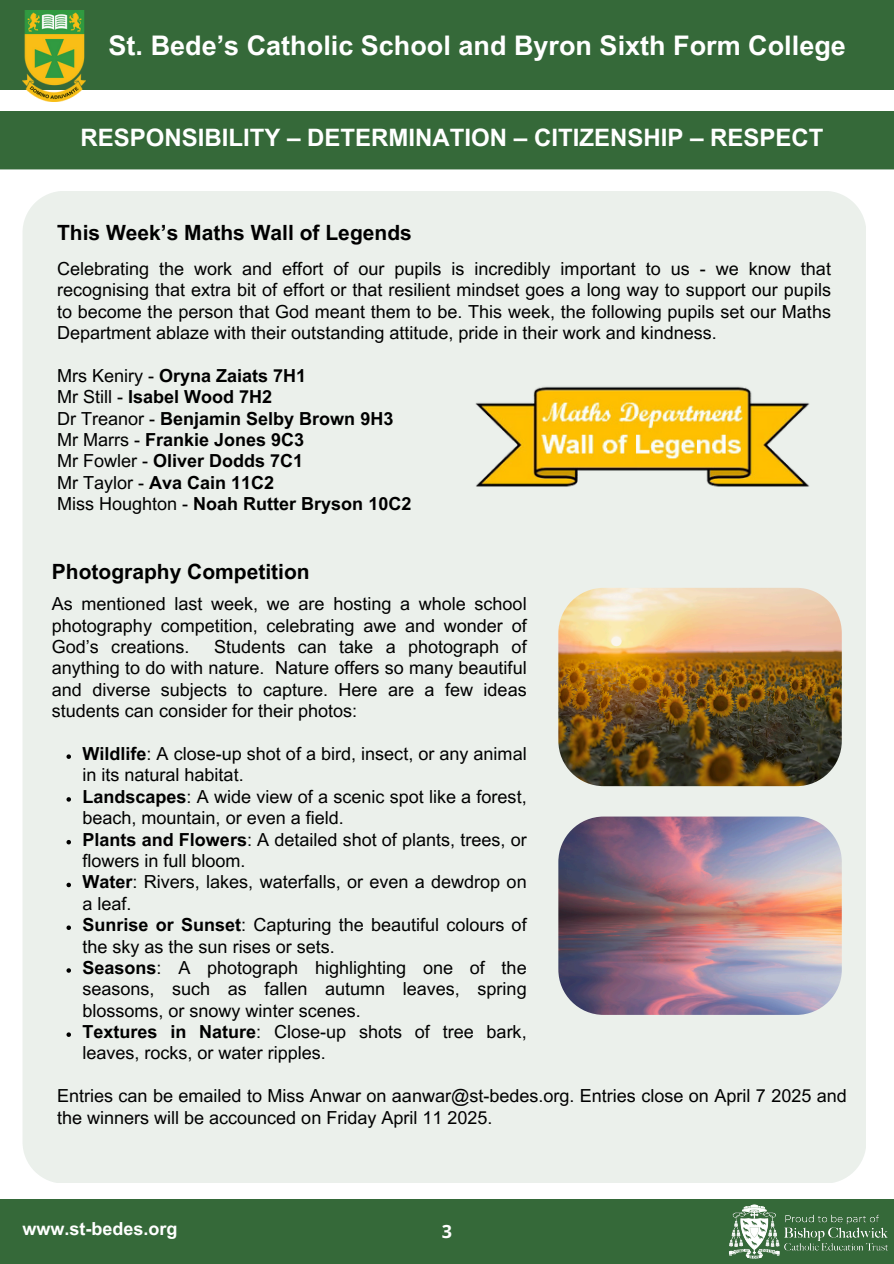
<style>
.page{position:relative;width:894px;height:1264px;background:#fff}
.page>*{position:absolute;margin:0;border:0;box-sizing:border-box;transform-origin:0 0}
.t1{font:700 27px "Arial MT Pro";color:#fff}
.t2{font:700 24px "Arial MT Pro";color:#fff}
.t3{font:700 21px "Arial MT Pro";color:#000}
.t4{font:18px/21.3px "Arial MT Pro";color:#000}
.t5{font:700 18px "Arial MT Pro";color:#000}
.t6{font:700 18px "Arial MT Pro";color:#fff}
.t7{font:700 18px "Open Sans";color:#fff}
.s1{font-weight:400}
.s2{font-weight:700}
</style>
<div class="page">
<div style="left:0;top:0;width:893px;height:89px;background:#356939"></div>
<div style="left:0;top:1199px;width:893px;height:64px;background:#356939"></div>
<div style="left:0;top:111px;width:893px;height:58px;background:#356939"></div>
<div style="left:23px;top:191px;width:843px;height:991px;background:#ebf0eb"></div>
<img style="left:558px;top:588px;width:283px;height:198px;border-radius:45px">
<img style="left:558px;top:816px;width:283px;height:198px;border-radius:45px">
<img style="left:729px;top:1204px;width:159px;height:55px">
<img style="left:22px;top:10px;width:63px;height:91px">
<img style="left:472px;top:384px;width:344px;height:109px">
<svg style="left:66px;top:754px;width:5px;height:5px"></svg>
<svg style="left:66px;top:797px;width:5px;height:4px"></svg>
<svg style="left:66px;top:840px;width:5px;height:4px"></svg>
<svg style="left:66px;top:882px;width:5px;height:5px"></svg>
<svg style="left:66px;top:925px;width:5px;height:5px"></svg>
<svg style="left:66px;top:968px;width:5px;height:4px"></svg>
<svg style="left:66px;top:1032px;width:5px;height:4px"></svg>
<p class="t1" style="left:109px;top:35px;width:738px">St. Bede’s Catholic School and Byron Sixth Form College</p>
<h1 class="t2" style="left:80px;top:128px;width:744px">RESPONSIBILITY – DETERMINATION – CITIZENSHIP – RESPECT</h1>
<p class="t3" style="left:57px;top:225px;width:356px">This Week’s Maths Wall of Legends</p>
<h2 class="t4" style="left:57px;top:260px;width:775px;text-align:justify">Celebrating the work and effort of our pupils is incredibly important to us - we know that recognising that extra bit of effort or that resilient mindset goes a long way to support our pupils to become the person that God meant them to be. This week, the following pupils set our Maths Department ablaze with their outstanding attitude, pride in their work and kindness.</h2>
<h3 class="t5" style="left:57px;top:369px;width:251px"><span class="s1">Mrs Keniry -</span> Oryna Zaiats 7H1</h3>
<p class="t5" style="left:57px;top:390px;width:217px"><span class="s1">Mr Still -</span> Isabel Wood 7H2</p>
<p class="t5" style="left:57px;top:411px;width:338px"><span class="s1">Dr Treanor -</span> Benjamin Selby Brown 9H3</p>
<p class="t5" style="left:57px;top:433px;width:249px"><span class="s1">Mr Marrs -</span> Frankie Jones 9C3</p>
<p class="t5" style="left:57px;top:454px;width:248px"><span class="s1">Mr Fowler -</span> Oliver Dodds 7C1</p>
<p class="t5" style="left:57px;top:475px;width:219px"><span class="s1">Mr Taylor -</span> Ava Cain 11C2</p>
<p class="t5" style="left:57px;top:497px;width:356px"><span class="s1">Miss Houghton -</span> Noah Rutter Bryson 10C2</p>
<p class="t3" style="left:52px;top:563px;width:259px">Photography Competition</p>
<p class="t4" style="left:52px;top:595px;width:476px;text-align:justify">As mentioned last week, we are hosting a whole school photography competition, celebrating awe and wonder of God’s creations.</p>
<p class="t4" style="left:52px;top:638px;width:476px;text-align:justify;text-indent:162px">Students can take a photograph of anything to do with nature. Nature offers so many beautiful and diverse subjects to capture. Here are a few ideas students can consider for their photos:</p>
<h3 class="t4" style="left:82px;top:745px;width:445px"><span class="s2">Wildlife</span>: A close-up shot of a bird, insect, or any animal in its natural habitat.</h3>
<p class="t4" style="left:82px;top:788px;width:445px"><span class="s2">Landscapes</span>: A wide view of a scenic spot like a forest, beach, mountain, or even a field.</p>
<p class="t4" style="left:82px;top:830px;width:445px"><span class="s2">Plants and Flowers</span>: A detailed shot of plants, trees, or flowers in full bloom.</p>
<p class="t4" style="left:82px;top:873px;width:445px"><span class="s2">Water</span>: Rivers, lakes, waterfalls, or even a dewdrop on a leaf.</p>
<p class="t4" style="left:82px;top:916px;width:445px"><span class="s2">Sunrise or Sunset</span>: Capturing the beautiful colours of the sky as the sun rises or sets.</p>
<p class="t4" style="left:82px;top:959px;width:445px;text-align:justify"><span class="s2">Seasons</span>: A photograph highlighting one of the seasons, such as fallen autumn leaves, spring blossoms, or snowy winter scenes.</p>
<p class="t4" style="left:82px;top:1023px;width:445px"><span class="s2">Textures in Nature</span>: Close-up shots of tree bark, leaves, rocks, or water ripples.</p>
<p class="t4" style="left:57px;top:1087px;width:791px">Entries can be emailed to Miss Anwar on aanwar@st-bedes.org. Entries close on April 7 2025 and the winners will be accounced on Friday April 11 2025.</p>
<p class="t6" style="left:22px;top:1221px;width:157px">www.st-bedes.org</p>
<p class="t7" style="left:441px;top:1218px;width:12px">3</p>
</div>
